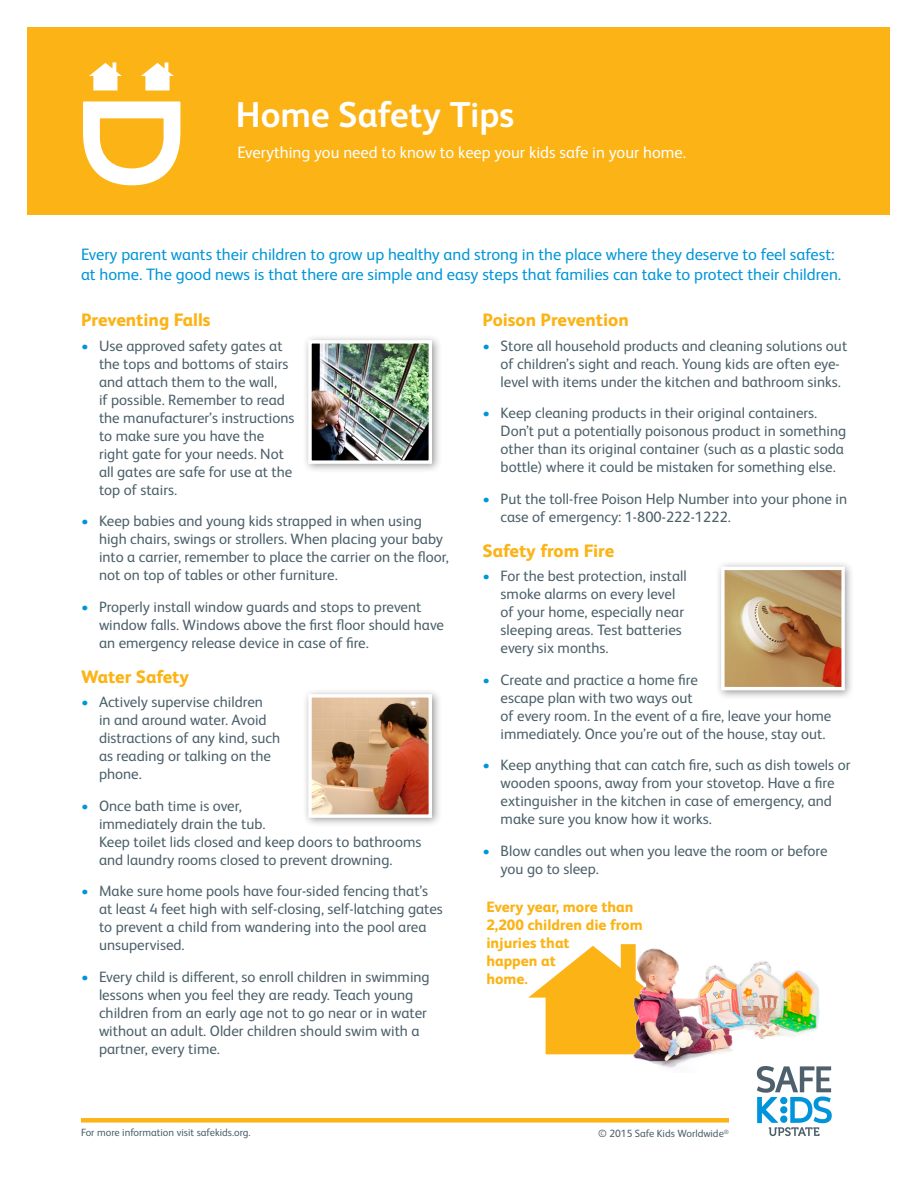
<style>
.page{position:relative;width:918px;height:1188px;background:#fff}
.page>*{position:absolute;margin:0;border:0;box-sizing:border-box;transform-origin:0 0}
.t1{font:700 36px "FS Albert Pro";color:#fff}
.SUBHEAD{font:800 18px "FS Albert Pro";color:#fbb316}
.blue_text_at_top{font:16.5px/19.8px "FS Albert Pro";color:#0095d9}
.BODY{font:16.5px "FS Albert Pro";color:#fff}
.t2{font:15px/18px "FS Albert Pro";color:#4c606a}
.sidebar{font:800 15px/18px "FS Albert Pro";color:#fbb316}
.t3{font:10.5px "FS Albert Pro";color:#4c606a}
.t4{font:6.15px "FS Albert Pro";color:#4c606a}
.s1{color:#0095d9}
</style>
<div class="page">
<div style="left:81px;top:1118px;width:648px;height:5px;background:#fbb316"></div>
<div style="left:28px;top:28px;width:862px;height:187px;background:#fbb316"></div>
<svg style="left:83px;top:101px;width:97px;height:84px"></svg>
<svg style="left:89px;top:62px;width:33px;height:28px"></svg>
<svg style="left:141px;top:62px;width:33px;height:28px"></svg>
<div style="left:302px;top:334px;width:140px;height:140px;background:#231f20;opacity:.45"></div>
<img style="left:312px;top:344px;width:116px;height:116px">
<div style="left:308px;top:340px;width:124px;height:124px;border:3px solid #fff"></div>
<div style="left:715px;top:560px;width:140px;height:140px;background:#231f20;opacity:.45"></div>
<img style="left:725px;top:571px;width:116px;height:115px">
<div style="left:721px;top:567px;width:124px;height:123px;border:3px solid #fff"></div>
<div style="left:302px;top:688px;width:140px;height:140px;background:#231f20;opacity:.45"></div>
<img style="left:312px;top:698px;width:116px;height:116px">
<div style="left:308px;top:694px;width:124px;height:124px;border:3px solid #fff"></div>
<svg style="left:528px;top:944px;width:105px;height:110px"></svg>
<img style="left:633px;top:944px;width:187px;height:124px">
<img style="left:737px;top:1047px;width:95px;height:90px">
<p class="t1" style="left:236px;top:89px;width:280px">Home Safety Tips</p>
<p class="BODY" style="left:237px;top:141px;width:450px">Everything you need to know to keep your kids safe in your home.</p>
<p class="blue_text_at_top" style="left:81px;top:243px;width:762px">Every parent wants their children to grow up healthy and strong in the place where they deserve to feel safest: at home. The good news is that there are simple and easy steps that families can take to protect their children.</p>
<p class="SUBHEAD" style="left:81px;top:306px;width:131px">Preventing Falls</p>
<p class="t2" style="left:99px;top:335px;width:197px;text-indent:-18px"><span class="s1">•</span> Use approved safety gates at the tops and bottoms of stairs and attach them to the wall,<br>if possible. Remember to read the manufacturer’s instructions to make sure you have the right gate for your needs. Not all gates are safe for use at the top of stairs.</p>
<p class="t2" style="left:99px;top:511px;width:351px;text-indent:-18px"><span class="s1">•</span> Keep babies and young kids strapped in when using high chairs, swings or strollers. When placing your baby into a carrier, remember to place the carrier on the floor, not on top of tables or other furniture.</p>
<p class="t2" style="left:99px;top:596px;width:347px;text-indent:-18px"><span class="s1">•</span> Properly install window guards and stops to prevent window falls. Windows above the first floor should have an emergency release device in case of fire.</p>
<p class="SUBHEAD" style="left:81px;top:662px;width:110px">Water Safety</p>
<p class="t2" style="left:99px;top:692px;width:183px;text-indent:-18px"><span class="s1">•</span> Actively supervise children<br>in and around water. Avoid distractions of any kind, such as reading or talking on the phone.</p>
<p class="t2" style="left:99px;top:796px;width:324px;text-indent:-18px"><span class="s1">•</span> Once bath time is over,<br>immediately drain the tub.<br>Keep toilet lids closed and keep doors to bathrooms and laundry rooms closed to prevent drowning.</p>
<p class="t2" style="left:99px;top:881px;width:345px;text-indent:-18px"><span class="s1">•</span> Make sure home pools have four-sided fencing that’s at least 4 feet high with self-closing, self-latching gates to prevent a child from wandering into the pool area unsupervised.</p>
<p class="t2" style="left:99px;top:967px;width:332px;text-indent:-18px"><span class="s1">•</span> Every child is different, so enroll children in swimming lessons when you feel they are ready. Teach young children from an early age not to go near or in water without an adult. Older children should swim with a partner, every time.</p>
<p class="SUBHEAD" style="left:483px;top:306px;width:148px">Poison Prevention</p>
<p class="t2" style="left:501px;top:335px;width:348px;text-indent:-18px"><span class="s1">•</span> Store all household products and cleaning solutions out of children’s sight and reach. Young kids are often eye&shy;level with items under the kitchen and bathroom sinks.</p>
<p class="t2" style="left:501px;top:403px;width:347px;text-indent:-18px"><span class="s1">•</span> Keep cleaning products in their original containers.<br>Don’t put a potentially poisonous product in something other than its original container (such as a plastic soda bottle) where it could be mistaken for something else.</p>
<p class="t2" style="left:501px;top:488px;width:348px;text-indent:-18px"><span class="s1">•</span> Put the toll-free Poison Help Number into your phone in case of emergency: 1-800-222-1222.</p>
<p class="SUBHEAD" style="left:483px;top:536px;width:133px">Safety from Fire</p>
<p class="t2" style="left:501px;top:566px;width:188px;text-indent:-18px"><span class="s1">•</span> For the best protection, install smoke alarms on every level of your home, especially near sleeping areas. Test batteries every six months.</p>
<p class="t2" style="left:501px;top:670px;width:332px;text-indent:-18px"><span class="s1">•</span> Create and practice a home fire<br>escape plan with two ways out<br>of every room. In the event of a fire, leave your home immediately. Once you’re out of the house, stay out.</p>
<p class="t2" style="left:501px;top:755px;width:351px;text-indent:-18px"><span class="s1">•</span> Keep anything that can catch fire, such as dish towels or wooden spoons, away from your stovetop. Have a fire extinguisher in the kitchen in case of emergency, and make sure you know how it works.</p>
<p class="t2" style="left:501px;top:841px;width:328px;text-indent:-18px"><span class="s1">•</span> Blow candles out when you leave the room or before you go to sleep.</p>
<p class="sidebar" style="left:486px;top:896px;width:158px">Every year, more than<br>2,200 children die from injuries that<br>happen at<br>home.</p>
<p class="t3" style="left:81px;top:1125px;width:171px">For more information visit safekids.org.</p>
<p class="t4" style="left:724px;top:1127px;width:7px">®</p>
<p class="t3" style="left:598px;top:1126px;width:127px">© 2015 Safe Kids Worldwide</p>
</div>
